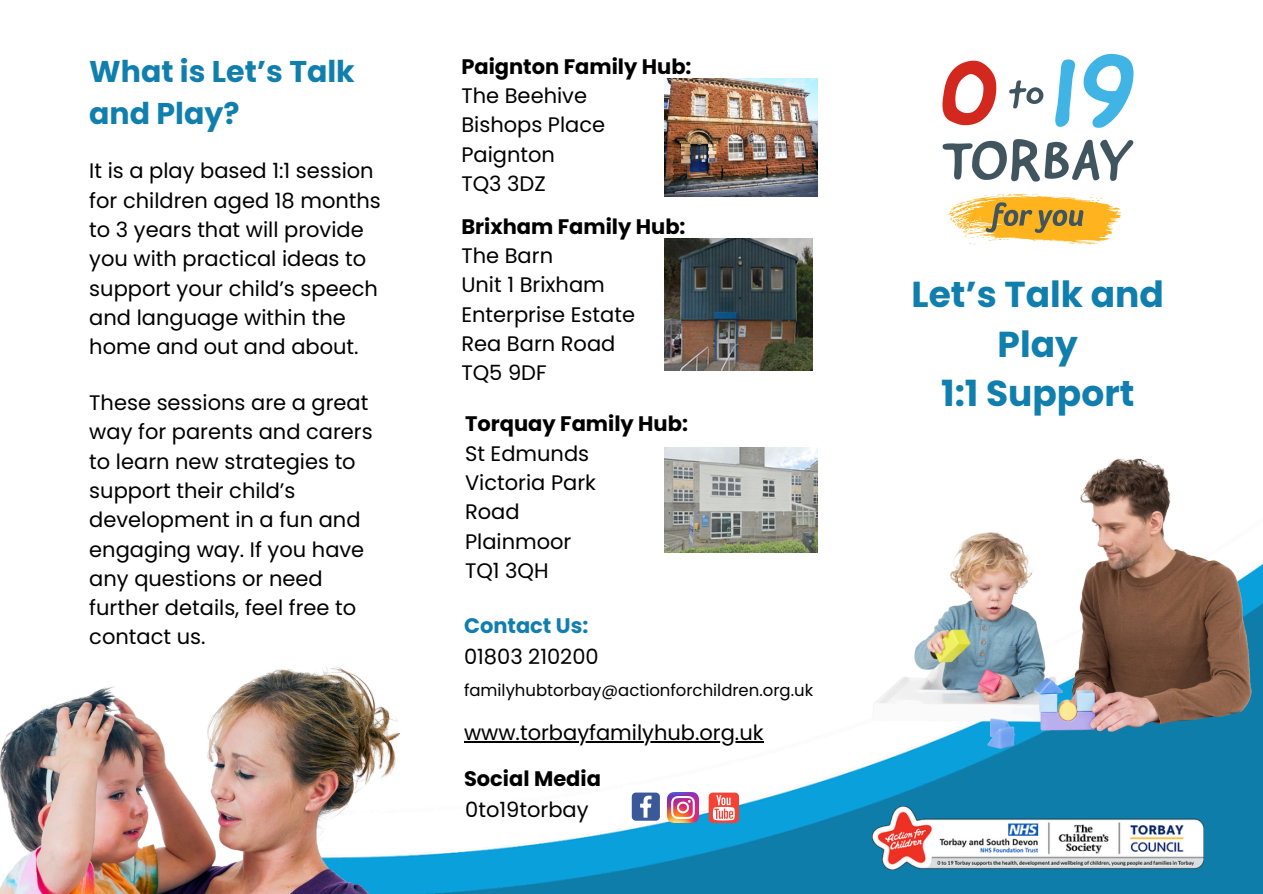
<style>
.page{position:relative;width:1263px;height:894px;background:#fff}
.page>*{position:absolute;margin:0;border:0;box-sizing:border-box;transform-origin:0 0}
.t1{font:700 36px/49.5px "Poppins";color:#107fae;text-align:center}
.t2{font:700 30px/41.7px "Poppins";color:#107fae}
.t3{font:21px/29.2px "Poppins";color:#000}
.t4{font:700 21px "Poppins";color:#000}
.t5{font:700 21px "Poppins";color:#107fae}
.t6{font:16.5px "Poppins";color:#000}
.s1{font-weight:700}
</style>
<div class="page">
<img style="left:413px;top:485px;width:850px;height:408px">
<img style="left:665px;top:79px;width:153px;height:118px">
<img style="left:665px;top:238px;width:147px;height:132px">
<img style="left:665px;top:448px;width:153px;height:104px">
<div style="left:779px;top:603px;width:23px;height:23px;background:#fff;border-radius:50%"></div>
<svg style="left:632px;top:792px;width:28px;height:28px"></svg>
<img style="left:668px;top:792px;width:30px;height:30px">
<div style="left:709px;top:792px;width:30px;height:30px;background:#f44336;border-radius:4px"></div>
<svg style="left:713px;top:795px;width:22px;height:25px"></svg>
<hr style="left:464px;top:741px;width:300px;height:1px;background:#000">
<img style="left:872px;top:806px;width:331px;height:63px">
<img style="left:0;top:666px;width:413px;height:227px">
<img style="left:872px;top:458px;width:379px;height:290px">
<img style="left:942px;top:53px;width:192px;height:192px">
<p class="t2" style="left:89px;top:50px;width:267px">What is Let’s Talk and Play?</p>
<p class="t3" style="left:89px;top:156px;width:293px">It is a play based 1:1 session for children aged 18 months to 3 years that will provide you with practical ideas to support your child’s speech and language within the home and out and about.</p>
<p class="t3" style="left:89px;top:388px;width:285px">These sessions are a great way for parents and carers to learn new strategies to support their child’s development in a fun and engaging way. If you have any questions or need further details, feel free to contact us.</p>
<p class="t3" style="left:461px;top:52px;width:232px"><span class="s1">Paignton Family Hub:<br></span>The Beehive<br>Bishops Place<br>Paignton<br>TQ3 3DZ</p>
<h2 class="t3" style="left:461px;top:212px;width:226px"><span class="s1">Brixham Family Hub:<br></span>The Barn<br>Unit 1 Brixham<br>Enterprise Estate<br>Rea Barn Road<br>TQ5 9DF</h2>
<h4 class="t3" style="left:465px;top:409px;width:224px"><span class="s1">Torquay Family Hub:<br></span>St Edmunds<br>Victoria Park<br>Road<br>Plainmoor<br>TQ1 3QH</h4>
<h4 class="t5" style="left:464px;top:611px;width:126px">Contact Us:</h4>
<h4 class="t3" style="left:464px;top:641px;width:136px">01803 210200</h4>
<p class="t6" style="left:464px;top:678px;width:351px">familyhubtorbay@actionforchildren.org.uk</p>
<h4 class="t3" style="left:464px;top:718px;width:301px">www.torbayfamilyhub.org.uk</h4>
<h1 class="t4" style="left:464px;top:763px;width:138px">Social Media</h1>
<p class="t3" style="left:465px;top:794px;width:125px">0to19torbay</p>
<h4 class="t1" style="left:911px;top:270px;width:254px">Let’s Talk and<br>Play<br>1:1 Support</h4>
</div>
